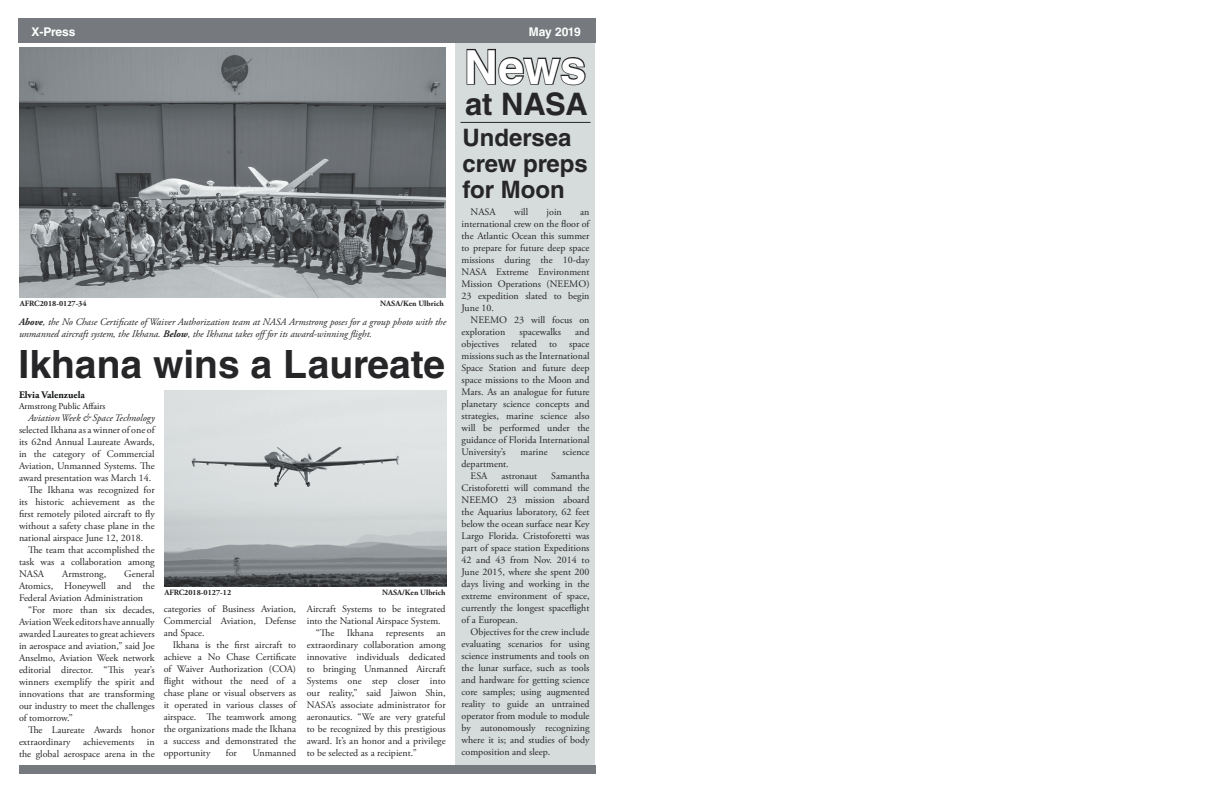
<style>
.page{position:relative;width:1224px;height:792px;background:#fff}
.page>*{position:absolute;margin:0;border:0;box-sizing:border-box;transform-origin:0 0}
.t1{font:700 47px "Helvetica LT Std";color:#fff}
.t2{font:700 39px "Helvetica LT Std";color:#262527}
.t3{font:700 31px "Helvetica LT Std";letter-spacing:-.005em;color:#262527}
.t4{font:700 24px "Helvetica LT Std";color:#262527}
.t5{font:700 12px "Helvetica LT Std";letter-spacing:-.02em;color:#fff}
.t6{font:10px/12px "Adobe Garamond Pro";color:#262527;text-align:justify}
.t7{font:italic 10px/12px "Adobe Garamond Pro";color:#262527}
.t8{font:700 10px "Adobe Garamond Pro";color:#111313}
.t9{font:9px "Adobe Garamond Pro";color:#111313}
.t10{font:700 8px "Adobe Garamond Pro";color:#262527}
.s1{font-weight:700}
.s2{font-style:italic}
.s3{color:#111313}
</style>
<div class="page">
<div style="left:456px;top:38px;width:139px;height:730px;background:#d6dbdc"></div>
<div style="left:18px;top:18px;width:577px;height:25px;background:#767a7e"></div>
<div style="left:19px;top:765px;width:576px;height:9px;background:#767a7e"></div>
<hr style="left:461px;top:122px;width:130px;height:1px;background:#262527">
<svg style="left:466px;top:48px;width:120px;height:38px"></svg>
<img style="left:19px;top:48px;width:427px;height:249px">
<img style="left:164px;top:390px;width:282px;height:197px">
<p class="t5" style="left:31px;top:25px;width:46px">X-Press</p>
<p class="t5" style="left:529px;top:25px;width:54px">May 2019</p>
<p class="t1" style="left:464px;top:38px;width:124px">News</p>
<p class="t3" style="left:465px;top:85px;width:124px">at NASA</p>
<p class="t10" style="left:20px;top:299px;width:68px">AFRC2018-0127-34</p>
<p class="t10" style="left:380px;top:299px;width:65px">NASA/Ken Ulbrich</p>
<p class="t7" style="left:19px;top:316px;width:429px"><span class="s1">Above</span>, the No Chase Certificate of Waiver Authorization team at NASA Armstrong poses for a group photo with the unmanned aircraft system, the Ikhana. <span class="s1">Below</span>, the Ikhana takes offfor its award-winning flight.</p>
<p class="t2" style="left:19px;top:341px;width:428px">Ikhana wins a Laureate</p>
<p class="t8" style="left:19px;top:389px;width:67px">Elvia Valenzuela</p>
<p class="t9" style="left:19px;top:400px;width:88px">Armstrong Public Affairs</p>
<p class="t6" style="left:19px;top:412px;width:137px;text-indent:9px"><span class="s2">Aviation Week &amp; Space Technology </span>selected Ikhana as a winner of one of its 62nd Annual Laureate Awards, in the category of Commercial Aviation, Unmanned Systems. The award presentation was March 14.</p>
<p class="t6" style="left:19px;top:484px;width:137px;text-indent:9px">The Ikhana was recognized for its historic achievement <span class="s3">as</span> the first remotely piloted aircraft to fly without a safety chase plane in the national airspace June 12, 2018.</p>
<p class="t6" style="left:19px;top:544px;width:137px;text-indent:9px">The team that accomplished the task was a collaboration among NASA</p>
<p class="t6" style="left:19px;top:568px;width:137px;text-indent:105px">General Atomics, Honeywell and the Federal Aviation Administration</p>
<p class="t6" style="left:19px;top:604px;width:137px;text-indent:9px">“For more than six decades, Aviation Week editors have annually awarded Laureates to great achievers in aerospace and aviation,” said Joe Anselmo, Aviation Week network editorial director. “This year’s winners exemplify the spirit and innovations that are transforming our industry to meet the challenges of tomorrow.”</p>
<p class="t6" style="left:19px;top:724px;width:137px;text-indent:9px">The Laureate Awards honor extraordinary achievements in the global aerospace arena in the</p>
<p class="t6" style="left:62px;top:568px;width:46px">Armstrong,</p>
<p class="t10" style="left:164px;top:587px;width:68px">AFRC2018-0127-12</p>
<p class="t10" style="left:382px;top:587px;width:65px">NASA/Ken Ulbrich</p>
<p class="t6" style="left:164px;top:603px;width:134px">categories of Business Aviation, Commercial Aviation, Defense and Space.</p>
<p class="t6" style="left:164px;top:639px;width:134px;text-indent:9px">Ikhana is the first aircraft to achieve a No Chase Certificate of Waiver Authorization (COA) flight without the need of a chase plane or visual observers as it operated in various classes of airspace. The teamwork among the organizations made the Ikhana a success and demonstrated the opportunity</p>
<p class="t6" style="left:226px;top:747px;width:13px">for</p>
<p class="t6" style="left:252px;top:747px;width:45px">Unmanned</p>
<p class="t6" style="left:307px;top:603px;width:140px">Aircraft Systems to be integrated into the National Airspace System.</p>
<p class="t6" style="left:307px;top:627px;width:140px;text-indent:9px">“The Ikhana represents an extraordinary collaboration among innovative individuals dedicated to bringing Unmanned Aircraft Systems one step closer into our reality,” said Jaiwon Shin, NASA’s associate administrator for aeronautics. “We are very grateful to be recognized by this prestigious award. It’s an honor and a privilege to be selected as a recipient.”</p>
<p class="t4" style="left:463px;top:123px;width:111px">Undersea</p>
<p class="t4" style="left:463px;top:149px;width:127px">crew preps</p>
<p class="t4" style="left:463px;top:175px;width:104px">for Moon</p>
<p class="t6" style="left:471px;top:206px;width:27px">NASA</p>
<p class="t6" style="left:514px;top:206px;width:16px">will</p>
<p class="t6" style="left:547px;top:206px;width:17px">join</p>
<p class="t6" style="left:462px;top:206px;width:130px;text-indent:119px">an international crew on the floor of the Atlantic Ocean this summer to prepare for future deep space missions during the 10-day NASA Extreme Environment Mission Operations (NEEMO)<br>23 expedition slated to begin June 10.</p>
<p class="t6" style="left:462px;top:314px;width:129px;text-indent:9px">NEEMO 23 will focus on exploration</p>
<p class="t6" style="left:462px;top:326px;width:130px;text-indent:114px">and objectives related to space missions such as the International Space Station and future deep space missions to the Moon and Mars. As an analogue for future planetary science concepts and strategies, marine science also will be performed under the guidance of Florida International University’s</p>
<p class="t6" style="left:519px;top:326px;width:43px">spacewalks</p>
<p class="t6" style="left:521px;top:446px;width:29px">marine</p>
<p class="t6" style="left:563px;top:446px;width:28px">science</p>
<p class="t6" style="left:462px;top:458px;width:49px">department.</p>
<p class="t6" style="left:471px;top:470px;width:18px">ESA</p>
<p class="t6" style="left:501px;top:470px;width:37px">astronaut</p>
<p class="t6" style="left:462px;top:470px;width:130px;text-indent:90px">Samantha Cristoforetti will command the NEEMO 23 mission aboard the Aquarius laboratory, 62 feet below the ocean surface near Key Largo Florida. Cristoforetti was part of space station Expeditions 42 and 43 from Nov. 2014 to June 2015, where she spent 200 days living and working in the extreme environment of space, currently the longest spaceflight of a European.</p>
<p class="t6" style="left:462px;top:626px;width:130px;text-indent:9px">Objectives for the crew include evaluating scenarios for using science instruments and tools on the lunar surface, such as tools and hardware for getting science core samples; using augmented reality to guide an untrained operator from module to module by autonomously recognizing where it is; and studies of body composition and sleep.</p>
</div>
